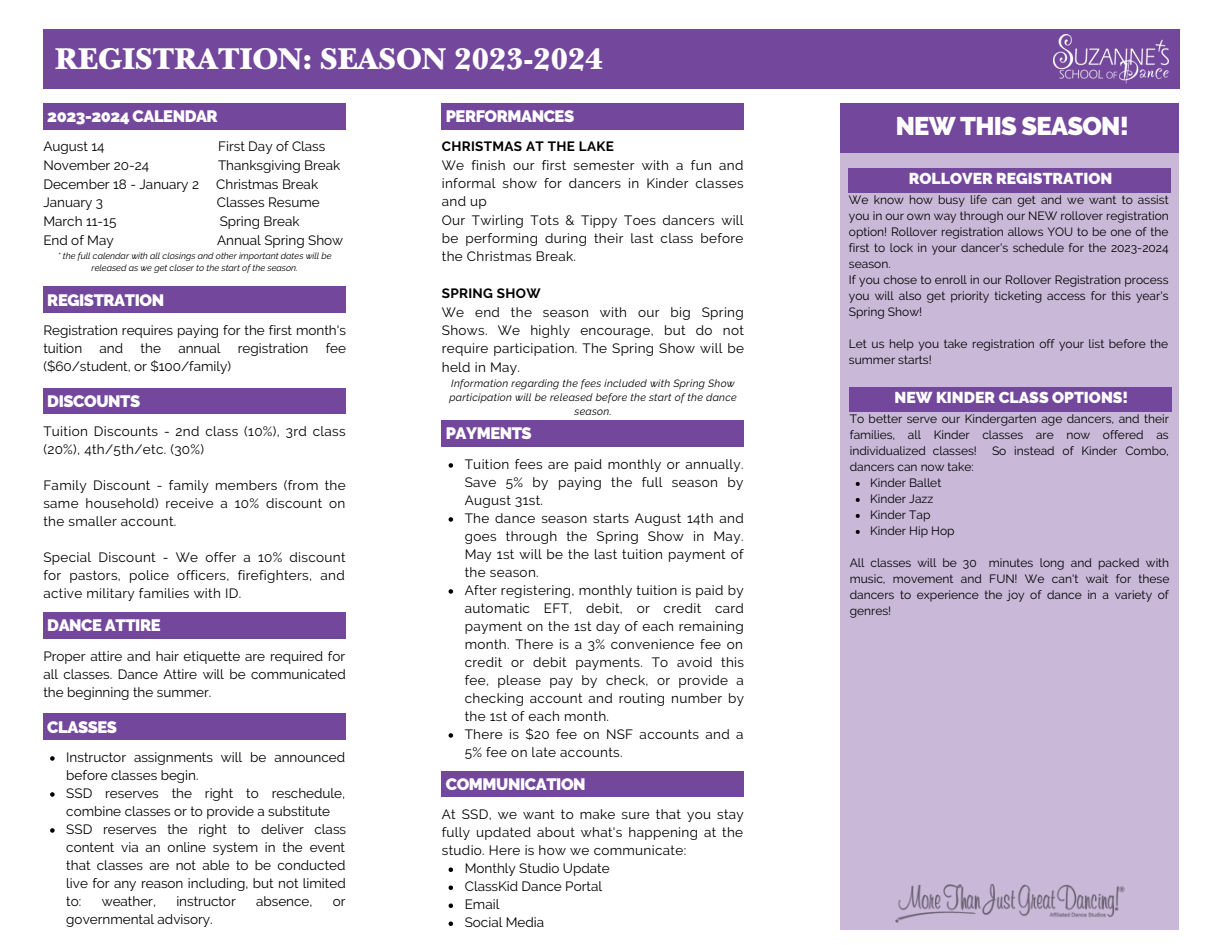
<style>
.page{position:relative;width:1215px;height:945px;background:#fff}
.page>*{position:absolute;margin:0;border:0;box-sizing:border-box;transform-origin:0 0}
.t1{font:900 31.5px "New Baskerville Std";color:#fff}
.t2{font:900 25.5px "Raleway";letter-spacing:-.025em;color:#fff}
.t3{font:900 16.5px "Raleway";letter-spacing:-.025em;color:#fff}
.t4{font:900 15.75px "Raleway";color:#fff}
.t5{font:13.5px/18px "Raleway";color:#000;text-align:justify}
.t6{font:13.5px/18px "Raleway";letter-spacing:.025em;color:#000}
.t7{font:700 13.5px "Raleway";letter-spacing:.025em;color:#000}
.t8{font:12px/16px "Raleway";color:#000;text-align:justify}
.t9{font:italic 10.5px/14px "Raleway";letter-spacing:.025em;color:#000;text-align:center}
.t10{font:italic 9px/12px "Raleway";color:#000;text-align:center}
</style>
<div class="page">
<div style="left:43px;top:29px;width:1137px;height:59px;background:#73479c"></div>
<img style="left:1054px;top:34px;width:115px;height:50px">
<div style="left:43px;top:103px;width:303px;height:26px;background:#73479c"></div>
<div style="left:43px;top:287px;width:303px;height:26px;background:#73479c"></div>
<div style="left:43px;top:388px;width:303px;height:26px;background:#73479c"></div>
<div style="left:43px;top:612px;width:303px;height:27px;background:#73479c"></div>
<div style="left:43px;top:713px;width:303px;height:27px;background:#73479c"></div>
<svg style="left:50px;top:756px;width:5px;height:5px"></svg>
<svg style="left:50px;top:792px;width:5px;height:5px"></svg>
<svg style="left:50px;top:828px;width:5px;height:5px"></svg>
<div style="left:442px;top:103px;width:302px;height:26px;background:#73479c"></div>
<div style="left:442px;top:771px;width:302px;height:26px;background:#73479c"></div>
<svg style="left:449px;top:867px;width:4px;height:5px"></svg>
<svg style="left:449px;top:885px;width:4px;height:5px"></svg>
<svg style="left:449px;top:903px;width:4px;height:5px"></svg>
<svg style="left:449px;top:921px;width:4px;height:5px"></svg>
<div style="left:840px;top:131px;width:339px;height:799px;background:#c9b8d8"></div>
<div style="left:840px;top:103px;width:339px;height:50px;background:#73479c"></div>
<div style="left:849px;top:168px;width:322px;height:25px;background:#73479c"></div>
<svg style="left:856px;top:482px;width:4px;height:4px"></svg>
<svg style="left:856px;top:498px;width:4px;height:4px"></svg>
<svg style="left:856px;top:514px;width:4px;height:4px"></svg>
<svg style="left:856px;top:530px;width:4px;height:4px"></svg>
<div style="left:849px;top:387px;width:323px;height:24px;background:#73479c"></div>
<div style="left:442px;top:420px;width:302px;height:27px;background:#73479c"></div>
<svg style="left:449px;top:463px;width:4px;height:5px"></svg>
<svg style="left:449px;top:517px;width:4px;height:5px"></svg>
<svg style="left:449px;top:589px;width:4px;height:5px"></svg>
<svg style="left:449px;top:733px;width:4px;height:5px"></svg>
<img style="left:896px;top:884px;width:228px;height:38px">
<p class="t1" style="left:55px;top:47px;width:549px">REGISTRATION: SEASON 2023-2024</p>
<p class="t3" style="left:47px;top:107px;width:172px">2023-2024 CALENDAR</p>
<p class="t5" style="left:43px;top:137px;width:63px">August 14</p>
<p class="t5" style="left:218px;top:137px;width:109px">First Day of Class</p>
<p class="t5" style="left:43px;top:156px;width:107px">November 20-24</p>
<p class="t5" style="left:218px;top:156px;width:124px">Thanksgiving Break</p>
<p class="t5" style="left:43px;top:175px;width:157px">December 18 - January 2</p>
<p class="t5" style="left:216px;top:175px;width:103px">Christmas Break</p>
<p class="t5" style="left:43px;top:194px;width:61px">January 3</p>
<p class="t5" style="left:217px;top:194px;width:105px">Classes Resume</p>
<p class="t5" style="left:43px;top:212px;width:75px">March 11-15</p>
<p class="t5" style="left:220px;top:212px;width:82px">Spring Break</p>
<p class="t5" style="left:43px;top:231px;width:72px">End of May</p>
<p class="t5" style="left:217px;top:231px;width:128px">Annual Spring Show</p>
<p class="t10" style="left:58px;top:250px;width:275px">* the full calendar with all closings and other important dates will be released as we get closer to the start of the season.</p>
<p class="t3" style="left:47px;top:290px;width:118px">REGISTRATION</p>
<p class="t5" style="left:43px;top:321px;width:304px">Registration requires paying for the first month's tuition</p>
<p class="t5" style="left:100px;top:339px;width:25px">and</p>
<p class="t5" style="left:141px;top:339px;width:22px">the</p>
<p class="t5" style="left:178px;top:339px;width:44px">annual</p>
<p class="t5" style="left:238px;top:339px;width:72px">registration</p>
<p class="t5" style="left:326px;top:339px;width:22px">fee</p>
<p class="t5" style="left:43px;top:357px;width:189px">($60/student, or $100/family)</p>
<p class="t3" style="left:47px;top:391px;width:94px">DISCOUNTS</p>
<p class="t6" style="left:43px;top:422px;width:304px">Tuition Discounts - 2nd class (10%), 3rd class (20%), 4th/5th/etc. (30%)</p>
<p class="t5" style="left:43px;top:476px;width:304px">Family Discount - family members (from the same household) receive a 10% discount on the smaller account.</p>
<p class="t5" style="left:43px;top:548px;width:304px">Special Discount - We offer a 10% discount for pastors, police officers, firefighters, and active military families with ID.</p>
<p class="t3" style="left:47px;top:616px;width:115px">DANCE ATTIRE</p>
<p class="t5" style="left:43px;top:647px;width:304px">Proper attire and hair etiquette are required for all classes. Dance Attire will be communicated the beginning the summer.</p>
<p class="t3" style="left:47px;top:717px;width:71px">CLASSES</p>
<p class="t5" style="left:66px;top:748px;width:280px">Instructor assignments will be announced before classes begin.</p>
<p class="t5" style="left:66px;top:784px;width:280px">SSD reserves the right to reschedule, combine classes or to provide a substitute</p>
<p class="t5" style="left:66px;top:820px;width:281px">SSD reserves the right to deliver class content via an online system in the event that classes are not able to be conducted live for any reason including, but not limited to:</p>
<p class="t5" style="left:102px;top:892px;width:56px">weather,</p>
<p class="t5" style="left:176px;top:892px;width:61px">instructor</p>
<p class="t5" style="left:256px;top:892px;width:58px">absence,</p>
<p class="t5" style="left:333px;top:892px;width:14px">or</p>
<p class="t5" style="left:66px;top:910px;width:148px">governmental advisory.</p>
<p class="t3" style="left:446px;top:107px;width:130px">PERFORMANCES</p>
<p class="t7" style="left:442px;top:138px;width:174px">CHRISTMAS AT THE LAKE</p>
<p class="t5" style="left:442px;top:156px;width:303px;line-height:18.5px">We finish our first semester with a fun and informal show for dancers in Kinder classes and up</p>
<p class="t5" style="left:442px;top:211px;width:303px;line-height:18.5px">Our Twirling Tots &amp; Tippy Toes dancers will be performing during their last class before the Christmas Break.</p>
<p class="t7" style="left:442px;top:285px;width:100px">SPRING SHOW</p>
<p class="t5" style="left:442px;top:303px;width:304px;line-height:18.5px">We end the season with our big Spring Shows. We highly encourage, but do not require participation. The Spring Show will be held in May.</p>
<p class="t9" style="left:449px;top:377px;width:289px">Information regarding the fees included with Spring Show participation will be released before the start of the dance season.</p>
<p class="t3" style="left:446px;top:424px;width:88px">PAYMENTS</p>
<p class="t5" style="left:465px;top:455px;width:281px">Tuition fees are paid monthly or annually.<br>Save 5% by paying the full season by August 31st.</p>
<p class="t5" style="left:465px;top:509px;width:280px">The dance season starts August 14th and goes through the Spring Show in May.<br>May 1st will be the last tuition payment of the season.</p>
<p class="t5" style="left:465px;top:581px;width:281px">After registering, monthly tuition is paid by automatic EFT, debit, or credit card payment on the 1st day of each remaining month. There is a 3% convenience fee on credit or debit payments. To avoid this fee, please pay by check, or provide a checking account and routing number by the 1st of each month.</p>
<p class="t6" style="left:465px;top:725px;width:280px">There is $20 fee on NSF accounts and a<br>5% fee on late accounts.</p>
<p class="t3" style="left:446px;top:774px;width:141px">COMMUNICATION</p>
<p class="t5" style="left:442px;top:805px;width:304px">At SSD, we want to make sure that you stay fully updated about what's happening at the studio. Here is how we communicate:</p>
<p class="t5" style="left:465px;top:859px;width:146px">Monthly Studio Update</p>
<p class="t5" style="left:465px;top:877px;width:139px">ClassKid Dance Portal</p>
<p class="t5" style="left:465px;top:895px;width:36px">Email</p>
<p class="t5" style="left:465px;top:913px;width:81px">Social Media</p>
<p class="t2" style="left:896px;top:112px;width:235px">NEW THIS SEASON!</p>
<p class="t4" style="left:909px;top:170px;width:205px">ROLLOVER REGISTRATION</p>
<p class="t8" style="left:849px;top:192px;width:321px">We know how busy life can get and we want to assist you in our own way through our NEW rollover registration option! Rollover registration allows YOU to be one of the first to lock in your dancer's schedule for the 2023-2024 season.</p>
<p class="t8" style="left:849px;top:272px;width:321px">If you chose to enroll in our Rollover Registration process you will also get priority ticketing access for this year's Spring Show!</p>
<p class="t8" style="left:849px;top:336px;width:321px">Let us help you take registration off your list before the summer starts!</p>
<p class="t4" style="left:895px;top:389px;width:235px">NEW KINDER CLASS OPTIONS!</p>
<p class="t8" style="left:850px;top:411px;width:321px">To better serve our Kindergarten age dancers, and their families, all Kinder classes are now offered as individualized classes!</p>
<p class="t8" style="left:992px;top:443px;width:178px">So instead of Kinder Combo,</p>
<p class="t8" style="left:850px;top:459px;width:126px">dancers can now take:</p>
<p class="t8" style="left:870px;top:475px;width:73px">Kinder Ballet</p>
<p class="t8" style="left:870px;top:491px;width:65px">Kinder Jazz</p>
<p class="t8" style="left:870px;top:507px;width:62px">Kinder Tap</p>
<p class="t8" style="left:870px;top:523px;width:86px">Kinder Hip Hop</p>
<p class="t8" style="left:850px;top:555px;width:321px">All classes will be 30 minutes long and packed with music, movement and FUN! We can't wait for these dancers to experience the joy of dance in a variety of genres!</p>
</div>
